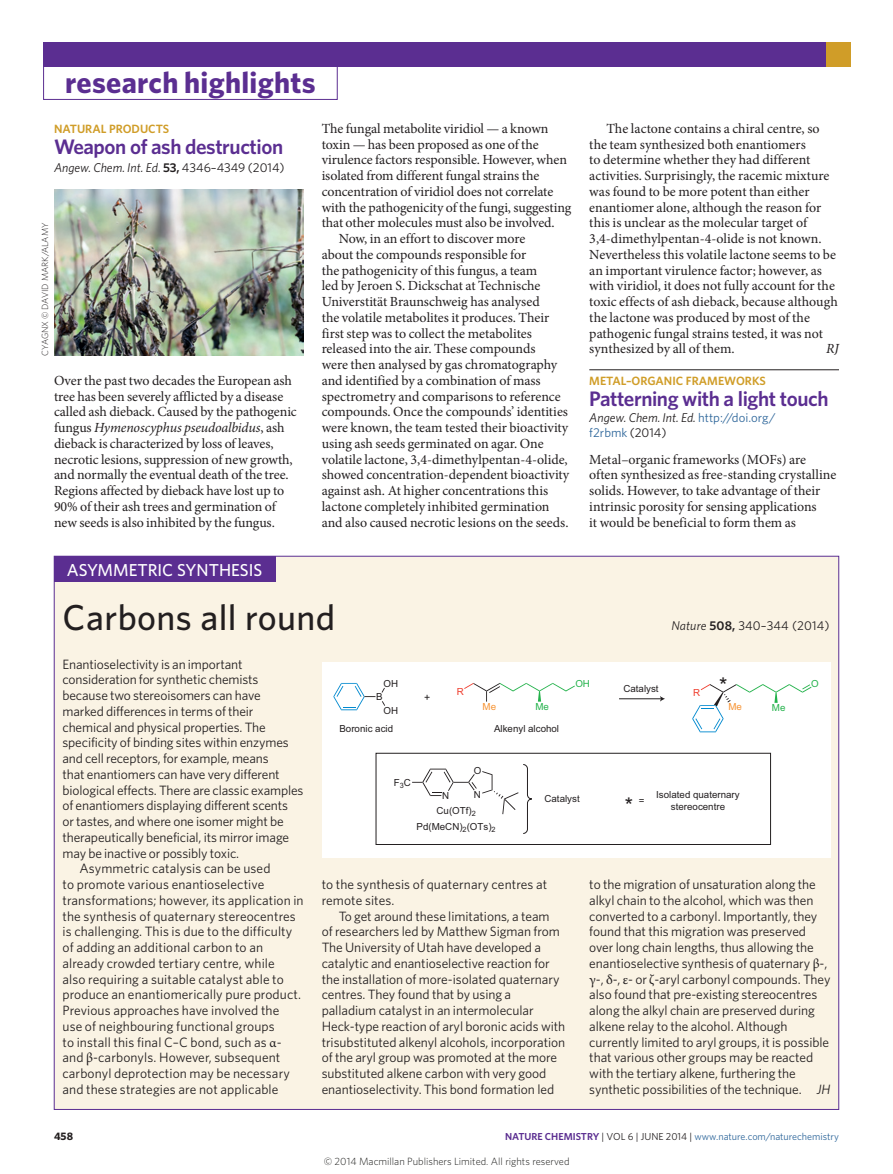
<style>
.page{position:relative;width:893px;height:1174px;background:#fff}
.page>*{position:absolute;margin:0;border:0;box-sizing:border-box;transform-origin:0 0}
.Pic_story_title{font:500 36px "Whitney";letter-spacing:.01em;color:#231f20}
.t1{font:700 30px "Whitney";letter-spacing:.01em;color:#5b2e91}
.t2{font:21.45px "Arial";color:#231f20}
.t3{font:21.3px "Arial";color:#231f20}
.Title{font:600 21px "Whitney";letter-spacing:-.02em;color:#5b2e91}
.Pic_story_subject{font:500 17.25px "Whitney";color:#fff}
.Body_text{font:13.95px/15.8px "Minion Pro";color:#231f20}
.Body_first{font:13.95px/15.8px "Minion Pro";letter-spacing:-.005em;color:#231f20}
.Body_text-2{font:italic 13.95px "Minion Pro";color:#231f20}
.RH_box_body_text{font:13.5px/15.8px "Whitney";letter-spacing:-.005em;color:#231f20}
.RH_box_body_first{font:13.5px/15.8px "Whitney";letter-spacing:-.01em;color:#231f20}
.Journal_DOI_ref{font:12.75px/15.8px "Whitney";color:#2f679b}
.Journal_DOI_ref-2{font:italic 12.75px "Whitney";color:#231f20}
.Pic_story_title-2{font:12.75px "Whitney";letter-spacing:.01em;color:#231f20}
.Subject_w_rule{font:600 12px "Whitney";color:#d09d28}
.Subject{font:600 12px "Whitney";color:#d09d28}
.t4{font:700 10.8px "Whitney";color:#231f20}
.t5{font:300 10.5px "Whitney";color:#1d1d1b}
.t6{font:10.5px "Arial";color:#231f20}
.t7{font:10.2px "Whitney";color:#2f679b}
.t8{font:9.75px/11.2px "Arial";color:#231f20;text-align:center}
.t9{font:9.75px "Arial";color:#23b24b}
.t10{font:9.75px "Arial";color:#f79332}
.t11{font:9.75px "Arial";color:#ef3e2e}
.Picture_credit{font:300 9px "Whitney";color:#231f20}
.s1{font-style:normal}
.s2{font-weight:600;font-style:normal}
.s3{font-style:italic}
.s4{font-style:italic;color:#231f20}
.s5{color:#231f20}
.s6{font-weight:600}
.s7{font-family:"Minion Pro"}
.s8{font-weight:600;color:#5b2e91}
</style>
<div class="page">
<div style="left:43px;top:66px;width:295px;height:34px;border:1px solid #5b2e91"></div>
<div style="left:43px;top:43px;width:806px;height:24px;background:#5b2e91"></div>
<div style="left:826px;top:43px;width:24px;height:24px;background:#d09d28"></div>
<hr style="left:589px;top:369px;width:250px;height:1px;background:#231f20">
<div style="left:54px;top:556px;width:785px;height:553px;background:#faf3e4;border:1px solid #5b2e91"></div>
<div style="left:322px;top:662px;width:508px;height:195px;background:#fff"></div>
<svg style="left:333px;top:683px;width:42px;height:27px"></svg>
<svg style="left:464px;top:683px;width:111px;height:18px"></svg>
<svg style="left:692px;top:684px;width:119px;height:48px"></svg>
<hr style="left:619px;top:698px;width:42px;height:1px;background:#231f20">
<svg style="left:660px;top:696px;width:5px;height:5px"></svg>
<svg style="left:375px;top:752px;width:396px;height:93px"></svg>
<div style="left:54px;top:556px;width:221px;height:25px;background:#5b2e91"></div>
<img style="left:54px;top:190px;width:250px;height:166px">
<p class="t1" style="left:65px;top:62px;width:252px">research highlights</p>
<p class="Subject" style="left:54px;top:121px;width:117px">NATURAL PRODUCTS</p>
<p class="Title" style="left:54px;top:132px;width:231px">Weapon of ash destruction</p>
<p class="Journal_DOI_ref-2" style="left:54px;top:159px;width:232px">Angew. Chem. Int. Ed<span class="s1">.</span> <span class="s2">53,</span> <span class="s1">4346–4349 (2014)</span></p>
<p class="Body_first" style="left:322px;top:120px;width:251px">The fungal metabolite viridiol — a known toxin — has been proposed as one of the virulence factors responsible. However, when isolated from different fungal strains the concentration of viridiol does not correlate with the pathogenicity of the fungi, suggesting that other molecules must also be involved.</p>
<p class="Body_text" style="left:322px;top:231px;width:249px;text-indent:17px">Now, in an effort to discover more<br>about the compounds responsible for<br>the pathogenicity of this fungus, a team<br>led by Jeroen S. Dickschat at Technische Universtität Braunschweig has analysed<br>the volatile metabolites it produces. Their first step was to collect the metabolites released into the air. These compounds<br>were then analysed by gas chromatography and identified by a combination of mass spectrometry and comparisons to reference compounds. Once the compounds’ identities were known, the team tested their bioactivity using ash seeds germinated on agar. One volatile lactone, 3,4-dimethylpentan-4-olide, showed concentration-dependent bioactivity against ash. At higher concentrations this lactone completely inhibited germination and also caused necrotic lesions on the seeds.</p>
<p class="Picture_credit" style="left:39px;top:356px;width:134px;rotate:-90deg">CYAGNX © DAVID MARK/ALAMY</p>
<p class="Body_first" style="left:54px;top:372px;width:244px">Over the past two decades the European ash tree has been severely afflicted by a disease called ash dieback. Caused by the pathogenic fungus <span class="s3">Hymenoscyphus pseudoalbidus</span>, ash dieback is characterized by loss of leaves, necrotic lesions, suppression of new growth, and normally the eventual death of the tree.<br>Regions affected by dieback have lost up to 90% of their ash trees and germination of new seeds is also inhibited by the fungus.</p>
<p class="Pic_story_subject" style="left:67px;top:558px;width:197px">ASYMMETRIC SYNTHESIS</p>
<p class="Pic_story_title" style="left:63px;top:594px;width:274px">Carbons all round</p>
<p class="Body_text" style="left:589px;top:120px;width:250px;text-indent:17px">The lactone contains a chiral centre, so the team synthesized both enantiomers<br>to determine whether they had different activities. Surprisingly, the racemic mixture was found to be more potent than either enantiomer alone, although the reason for this is unclear as the molecular target of 3,4-dimethylpentan-4-olide is not known.<br>Nevertheless this volatile lactone seems to be an important virulence factor; however, as with viridiol, it does not fully account for the toxic effects of ash dieback, because although the lactone was produced by most of the pathogenic fungal strains tested, it was not synthesized by all of them.</p>
<p class="Body_text-2" style="left:826px;top:339px;width:14px">RJ</p>
<p class="Subject_w_rule" style="left:589px;top:373px;width:178px">METAL–ORGANIC FRAMEWORKS</p>
<p class="Title" style="left:589px;top:384px;width:241px">Patterning with a light touch</p>
<p class="Journal_DOI_ref" style="left:589px;top:409px;width:188px"><span class="s4">Angew. Chem. Int. Ed.</span> http://doi.org/ f2rbmk <span class="s5">(2014)</span></p>
<p class="Body_first" style="left:589px;top:451px;width:248px">Metal–organic frameworks (MOFs) are often synthesized as free-standing crystalline solids. However, to take advantage of their intrinsic porosity for sensing applications<br>it would be beneficial to form them as</p>
<p class="Pic_story_title-2" style="left:671px;top:617px;width:160px"><span class="s3">Nature</span> <span class="s6">508,</span> 340–344 (2014)</p>
<p class="RH_box_body_first" style="left:63px;top:655px;width:243px">Enantioselectivity is an important consideration for synthetic chemists because two stereoisomers can have marked differences in terms of their chemical and physical properties. The specificity of binding sites within enzymes and cell receptors, for example, means<br>that enantiomers can have very different biological effects. There are classic examples of enantiomers displaying different scents<br>or tastes, and where one isomer might be therapeutically beneficial, its mirror image may be inactive or possibly toxic.</p>
<p class="RH_box_body_text" style="left:63px;top:860px;width:243px;text-indent:17px">Asymmetric catalysis can be used<br>to promote various enantioselective transformations; however, its application in the synthesis of quaternary stereocentres is challenging. This is due to the difficulty of adding an additional carbon to an already crowded tertiary centre, while<br>also requiring a suitable catalyst able to produce an enantiomerically pure product.<br>Previous approaches have involved the<br>use of neighbouring functional groups<br>to install this final C–C bond, such as <span class="s7">α&shy;</span>and <span class="s7">β</span>-carbonyls. However, subsequent carbonyl deprotection may be necessary and these strategies are not applicable</p>
<p class="t8" style="left:383px;top:678px;width:16px">OH</p>
<p class="t8" style="left:383px;top:704px;width:16px">OH</p>
<p class="t8" style="left:376px;top:691px;width:8px">B</p>
<p class="t6" style="left:424px;top:691px;width:8px">+</p>
<p class="t11" style="left:457px;top:685px;width:9px">R</p>
<p class="t10" style="left:482px;top:700px;width:15px">Me</p>
<p class="t9" style="left:535px;top:700px;width:15px">Me</p>
<p class="t8" style="left:339px;top:723px;width:55px">Boronic acid</p>
<p class="t8" style="left:494px;top:723px;width:67px">Alkenyl alcohol</p>
<p class="t8" style="left:394px;top:777px;width:19px">F<sub>3</sub>C</p>
<p class="t8" style="left:474px;top:765px;width:9px">O</p>
<p class="t9" style="left:575px;top:677px;width:16px">OH</p>
<p class="t8" style="left:442px;top:790px;width:9px">N</p>
<p class="t8" style="left:474px;top:789px;width:9px">N</p>
<p class="t8" style="left:437px;top:805px;width:41px">Cu(OTf)<sub>2</sub></p>
<p class="t8" style="left:417px;top:821px;width:81px">Pd(MeCN)<sub>2</sub>(OTs)<sub>2</sub></p>
<p class="t8" style="left:544px;top:793px;width:37px">Catalyst</p>
<p class="t8" style="left:623px;top:682px;width:37px">Catalyst</p>
<p class="t11" style="left:693px;top:686px;width:9px">R</p>
<p class="t2" style="left:719px;top:671px;width:10px">*</p>
<p class="t10" style="left:728px;top:700px;width:15px">Me</p>
<p class="t9" style="left:772px;top:701px;width:15px">Me</p>
<p class="t9" style="left:811px;top:677px;width:9px">O</p>
<p class="t3" style="left:625px;top:791px;width:21px">* <sup>=</sup></p>
<p class="t8" style="left:656px;top:789px;width:85px">Isolated quaternary stereocentre</p>
<p class="RH_box_body_text" style="left:322px;top:876px;width:227px">to the synthesis of quaternary centres at remote sites.</p>
<p class="RH_box_body_text" style="left:322px;top:907px;width:245px;text-indent:17px">To get around these limitations, a team<br>of researchers led by Matthew Sigman from The University of Utah have developed a catalytic and enantioselective reaction for the installation of more-isolated quaternary centres. They found that by using a palladium catalyst in an intermolecular Heck-type reaction of aryl boronic acids with trisubstituted alkenyl alcohols, incorporation of the aryl group was promoted at the more substituted alkene carbon with very good enantioselectivity. This bond formation led</p>
<p class="RH_box_body_text" style="left:589px;top:876px;width:243px">to the migration of unsaturation along the alkyl chain to the alcohol, which was then converted to a carbonyl. Importantly, they found that this migration was preserved over long chain lengths, thus allowing the enantioselective synthesis of quaternary <span class="s7">β</span>-, <span class="s7">γ</span>-, <span class="s7">δ</span>-, <span class="s7">ε</span>- or <span class="s7">ζ</span>-aryl carbonyl compounds. They also found that pre-existing stereocentres along the alkyl chain are preserved during alkene relay to the alcohol. Although currently limited to aryl groups, it is possible that various other groups may be reacted with the tertiary alkene, furthering the synthetic possibilities of the technique. <span class="s3">JH</span></p>
<p class="t4" style="left:54px;top:1129px;width:21px">458</p>
<p class="t7" style="left:505px;top:1129px;width:335px"><span class="s8">NATURE CHEMISTRY</span> <span class="s5">| VOL 6 | JUNE 2014 |</span> www.nature.com/naturechemistry</p>
<p class="t5" style="left:324px;top:1154px;width:247px">© 2014 Macmillan Publishers Limited. All rights reserved</p>
</div>
